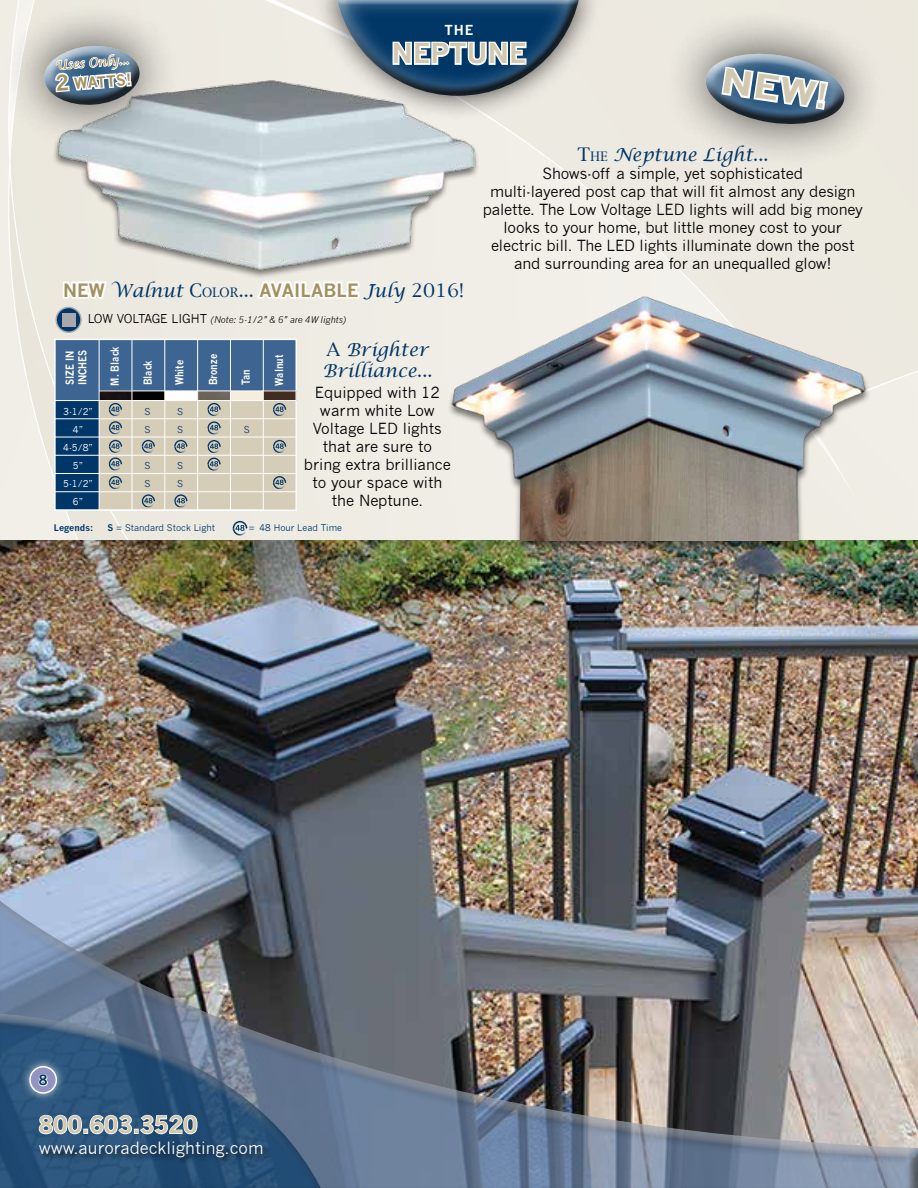
<style>
.page{position:relative;width:918px;height:1188px;background:#eeeae2}
.page>*{position:absolute;margin:0;border:0;box-sizing:border-box;transform-origin:0 0}
.t1{font:700 32.7px "News Gothic";color:#d1c8b0;scale:1.25 1}
.t2{font:700 27px "News Gothic";letter-spacing:.01em;color:#d1c8b0}
.t3{font:700 23.1px "News Gothic";color:#d1c8b0}
.t4{font:italic 18px/21px "Lucida Calligraphy";color:#003767}
.t5{font:16.5px "News Gothic";color:#fff}
.t6{font:15px/18px "News Gothic";letter-spacing:-.01em;color:#000;text-align:center}
.t7{font:700 15px "News Gothic";color:#a39161}
.t8{font:700 13.8px "News Gothic";color:#003767}
.t9{font:700 13.5px "News Gothic";color:#fff}
.t10{font:italic 12px "Lucida Calligraphy";color:#a39161}
.t11{font:700 10.8px/12.9px "News Gothic";color:#fff;scale:.86 1}
.t12{font:9.3px/18px "News Gothic";color:#fff;text-align:center}
.t13{font:9.3px "News Gothic";color:#003768}
.t14{font:italic 9px "News Gothic";color:#000}
.t15{font:9px "News Gothic";color:#003767}
.t16{font:700 9px "News Gothic";color:#003767}
.s1{font-family:"New York";font-style:normal}
.s2{font-family:"New York";font-style:normal;font-size:12.6px}
.s3{font-family:"News Gothic";font-weight:700;font-style:normal;color:#a39161}
.s4{font-style:normal;font-size:12px}
.s5{font-weight:700}
</style>
<div class="page">
<img style="left:0;top:541px;width:918px;height:347px">
<div style="left:313px;top:0;width:290px;height:121px;background:#000;opacity:.75"></div>
<div style="left:331px;top:0;width:253px;height:36px;background:#fff;opacity:.75"></div>
<div style="left:338px;top:0;width:251px;height:102px;background:#000;opacity:.75"></div>
<img style="left:82px;top:78px;width:397px;height:199px">
<div style="left:447px;top:297px;width:424px;height:255px;background:#000;opacity:.5"></div>
<img style="left:447px;top:292px;width:421px;height:248px">
<div style="left:0;top:888px;width:918px;height:300px;background:#fff;opacity:.75"></div>
<div style="left:0;top:1148px;width:918px;height:40px;background:#000;opacity:.75"></div>
<div style="left:0;top:1012px;width:330px;height:176px;background:#000;opacity:.5"></div>
<div style="left:0;top:1012px;width:318px;height:176px;background:#fff;opacity:.75"></div>
<div style="left:0;top:1129px;width:330px;height:59px;background:#000;opacity:.75"></div>
<div style="left:20px;top:1057px;width:46px;height:46px;background:#fff;opacity:.75"></div>
<div style="left:30px;top:1067px;width:26px;height:26px;background:#9394c1;border-radius:50%"></div>
<div style="left:29px;top:1066px;width:28px;height:28px;border:2px solid #fff;border-radius:50%"></div>
<svg style="left:38px;top:1074px;width:10px;height:13px"></svg>
<svg style="left:38px;top:1114px;width:160px;height:21px;background:#7a93ac"></svg>
<div style="left:38px;top:1140px;width:233px;height:26px;background:#000;opacity:.75"></div>
<div style="left:165px;top:391px;width:33px;height:10px;background:#fff"></div>
<img style="left:198px;top:392px;width:32px;height:8px">
<div style="left:230px;top:391px;width:33px;height:10px;background:#f6eddd"></div>
<div style="left:132px;top:391px;width:33px;height:9px;background:#000"></div>
<div style="left:55px;top:339px;width:241px;height:52px;background:#3e6591"></div>
<div style="left:55px;top:391px;width:44px;height:9px;background:#3e6591"></div>
<div style="left:99px;top:400px;width:197px;height:110px;background:#d6cdb8"></div>
<div style="left:55px;top:400px;width:44px;height:110px;background:#003768"></div>
<hr style="left:55px;top:491px;width:241px;height:1px;background:#fff">
<hr style="left:55px;top:473px;width:241px;height:1px;background:#fff">
<img style="left:100px;top:392px;width:32px;height:8px">
<hr style="left:55px;top:455px;width:241px;height:1px;background:#fff">
<hr style="left:55px;top:437px;width:241px;height:1px;background:#fff">
<hr style="left:55px;top:418px;width:241px;height:1px;background:#fff">
<hr style="left:230px;top:339px;width:1px;height:171px;background:#fff">
<hr style="left:164px;top:339px;width:1px;height:171px;background:#fff">
<hr style="left:132px;top:339px;width:1px;height:171px;background:#fff">
<hr style="left:197px;top:339px;width:1px;height:171px;background:#fff">
<hr style="left:99px;top:340px;width:1px;height:170px;background:#fff">
<svg style="left:109px;top:440px;width:13px;height:49px"></svg>
<svg style="left:109px;top:403px;width:13px;height:31px"></svg>
<svg style="left:207px;top:403px;width:14px;height:68px"></svg>
<svg style="left:142px;top:440px;width:13px;height:13px"></svg>
<svg style="left:174px;top:440px;width:14px;height:13px"></svg>
<svg style="left:142px;top:494px;width:13px;height:14px"></svg>
<svg style="left:174px;top:494px;width:14px;height:14px"></svg>
<img style="left:264px;top:392px;width:31px;height:8px">
<hr style="left:55px;top:400px;width:241px;height:1px;background:#fff">
<hr style="left:99px;top:391px;width:197px;height:1px;background:#fff">
<hr style="left:263px;top:339px;width:1px;height:171px;background:#fff">
<div style="left:54px;top:339px;width:243px;height:172px;border:1px solid #fff"></div>
<svg style="left:273px;top:476px;width:13px;height:13px"></svg>
<svg style="left:273px;top:440px;width:14px;height:13px"></svg>
<svg style="left:273px;top:403px;width:13px;height:13px"></svg>
<svg style="left:677px;top:18px;width:196px;height:140px;fill:#e4e0d8"></svg>
<svg style="left:699px;top:42px;width:151px;height:91px;background:#98a3ab"></svg>
<svg style="left:56px;top:307px;width:25px;height:25px"></svg>
<div style="left:55px;top:307px;width:27px;height:26px;border:2px solid #a7a9ac;border-radius:50%"></div>
<div style="left:62px;top:313px;width:13px;height:13px;background:#a7a9ac"></div>
<svg style="left:63px;top:271px;width:46px;height:36px"></svg>
<svg style="left:255px;top:275px;width:106px;height:24px"></svg>
<img style="left:233px;top:531px;width:14px;height:5px">
<svg style="left:233px;top:521px;width:15px;height:10px"></svg>
<svg style="left:8px;top:0;width:182px;height:173px"></svg>
<p class="t10" style="left:55px;top:59px;width:75px;rotate:-5deg">Uses Only...</p>
<p class="t7" style="left:73px;top:75px;width:59px;rotate:-5deg">WATTS!</p>
<p class="t9" style="left:445px;top:22px;width:30px">THE</p>
<h2 class="t2" style="left:392px;top:37px;width:136px">NEPTUNE</h2>
<h1 class="t1" style="left:724px;top:61px;width:87px;rotate:8deg">NEW!</h1>
<p class="t4" style="left:577px;top:145px;width:192px"><span class="s1">T</span><span class="s2">HE</span> Neptune Light...</p>
<p class="t6" style="left:483px;top:164px;width:382px">Shows-off a simple, yet sophisticated<br>multi-layered post cap that will fit almost any design palette. The Low Voltage LED lights will add big money looks to your home, but little money cost to your electric bill. The LED lights illuminate down the post and surrounding area for an unequalled glow!</p>
<p class="t4" style="left:63px;top:280px;width:403px"><span class="s3">NEW</span> Walnut <span class="s1">C</span><span class="s2">OLOR</span>... <span class="s3">AVAILABLE</span> July <span class="s1">2016!</span></p>
<p class="t14" style="left:88px;top:315px;width:260px"><span class="s4">LOW VOLTAGE LIGHT</span> (Note: 5-1/2” &amp; 6” are 4W lights)</p>
<p class="t11" style="left:108px;top:386px;width:47px;rotate:-90deg">M. Black</p>
<p class="t11" style="left:273px;top:386px;width:37px;rotate:-90deg">Walnut</p>
<p class="t11" style="left:63px;top:385px;width:43px;rotate:-90deg">SIZE IN<br>INCHES</p>
<p class="t11" style="left:141px;top:385px;width:31px;rotate:-90deg">Black</p>
<p class="t11" style="left:173px;top:385px;width:31px;rotate:-90deg">White</p>
<p class="t11" style="left:207px;top:385px;width:38px;rotate:-90deg">Bronze</p>
<p class="t11" style="left:239px;top:385px;width:20px;rotate:-90deg">Tan</p>
<p class="t12" style="left:63px;top:402px;width:31px">3-1/2”<br>4”<br>4-5/8”<br>5”<br>5-1/2”<br>6”</p>
<p class="t13" style="left:145px;top:406px;width:8px">S</p>
<p class="t13" style="left:177px;top:406px;width:8px">S</p>
<p class="t13" style="left:145px;top:424px;width:8px">S</p>
<p class="t13" style="left:177px;top:424px;width:8px">S</p>
<p class="t13" style="left:244px;top:424px;width:8px">S</p>
<p class="t13" style="left:145px;top:460px;width:8px">S</p>
<p class="t13" style="left:177px;top:460px;width:8px">S</p>
<p class="t13" style="left:145px;top:478px;width:8px">S</p>
<p class="t13" style="left:177px;top:478px;width:8px">S</p>
<p class="t4" style="left:323px;top:340px;width:111px"><span class="s1">A</span> Brighter<br>Brilliance...</p>
<p class="t6" style="left:304px;top:383px;width:149px">Equipped with 12 warm white Low<br>Voltage LED lights that are sure to bring extra brilliance to your space with the Neptune.</p>
<p class="t16" style="left:54px;top:522px;width:41px">Legends:</p>
<p class="t15" style="left:108px;top:523px;width:109px"><span class="s5">S</span> = Standard Stock Light</p>
<p class="t15" style="left:249px;top:523px;width:95px">= 48 Hour Lead Time</p>
<p class="t8" style="left:39px;top:1072px;width:10px">8</p>
<h3 class="t3" style="left:39px;top:1111px;width:160px">800.603.3520</h3>
<p class="t5" style="left:39px;top:1138px;width:226px">www.auroradecklighting.com</p>
</div>
